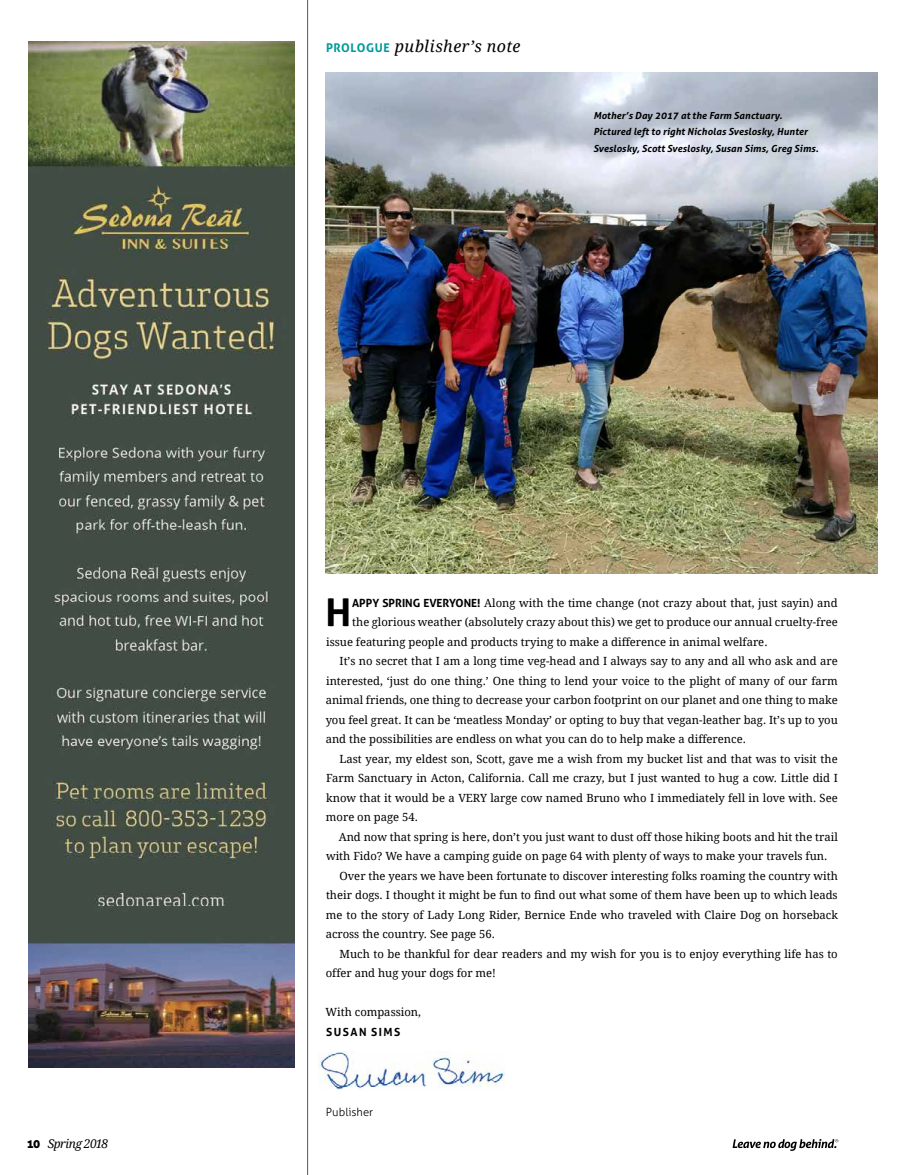
<style>
.page{position:relative;width:905px;height:1175px;background:#fff}
.page>*{position:absolute;margin:0;border:0;box-sizing:border-box;transform-origin:0 0}
.t1{font:700 38.25px "Aller";color:#000}
.t2{font:italic 16.2px "Droid Serif";letter-spacing:.025em;color:#000}
.t3{font:italic 12px "Droid Serif";letter-spacing:-.045em;color:#000}
.t4{font:11.25px "Droid Serif";color:#000}
.t5{font:700 11.25px "Aller";letter-spacing:.125em;color:#000}
.t6{font:300 11.25px "Aller";color:#000}
.t7{font:italic 700 9.75px/16.5px "Aller";letter-spacing:.01em;color:#000}
.s1{font-family:"Aller Display";font-style:normal}
.s2{font-family:"Aller";font-weight:700;font-style:normal;font-size:12px;color:#009a9a}
.s3{font-family:"Aller";font-weight:700}
</style>
<div class="page">
<svg style="left:732px;top:1139px;width:106px;height:11px"></svg>
<hr style="left:307px;top:0;width:1px;height:1174px;background:#58595b">
<img style="left:318px;top:1051px;width:186px;height:38px">
<img style="left:28px;top:42px;width:266px;height:1025px">
<img style="left:325px;top:73px;width:553px;height:501px">
<p class="t3" style="left:27px;top:1136px;width:83px"><span class="s1">10</span> Spring 2018</p>
<h2 class="t2" style="left:326px;top:36px;width:196px"><span class="s2">PROLOGUE</span> publisher’s note</h2>
<p class="t7" style="left:593px;top:107px;width:226px">Mother’s Day 2017 at the Farm Sanctuary.<br>Pictured left to right Nicholas Sveslosky, Hunter<br>Sveslosky, Scott Sveslosky, Susan Sims, Greg Sims.</p>
<h1 class="t1" style="left:325px;top:590px;width:27px">H</h1>
<p class="t4" style="left:352px;top:596px;width:487px"><span class="s3">APPY SPRING EVERYONE!</span> Along with the time change (not crazy about that, just sayin) and</p>
<p class="t4" style="left:352px;top:615px;width:487px">the glorious weather (absolutely crazy about this) we get to produce our annual cruelty-free</p>
<p class="t4" style="left:326px;top:635px;width:443px">issue featuring people and products trying to make a difference in animal welfare.</p>
<p class="t4" style="left:339px;top:654px;width:499px">It’s no secret that I am a long time veg-head and I always say to any and all who ask and are</p>
<p class="t4" style="left:326px;top:674px;width:513px">interested, ‘just do one thing.’ One thing to lend your voice to the plight of many of our farm</p>
<p class="t4" style="left:326px;top:693px;width:513px">animal friends, one thing to decrease your carbon footprint on our planet and one thing to make</p>
<p class="t4" style="left:326px;top:713px;width:513px">you feel great. It can be ‘meatless Monday’ or opting to buy that vegan-leather bag. It’s up to you</p>
<p class="t4" style="left:326px;top:732px;width:422px">and the possibilities are endless on what you can do to help make a difference.</p>
<p class="t4" style="left:339px;top:752px;width:499px">Last year, my eldest son, Scott, gave me a wish from my bucket list and that was to visit the</p>
<p class="t4" style="left:326px;top:771px;width:513px">Farm Sanctuary in Acton, California. Call me crazy, but I just wanted to hug a cow. Little did I</p>
<p class="t4" style="left:326px;top:791px;width:513px">know that it would be a VERY large cow named Bruno who I immediately fell in love with. See</p>
<p class="t4" style="left:326px;top:810px;width:93px">more on page 54.</p>
<p class="t4" style="left:339px;top:830px;width:500px">And now that spring is here, don’t you just want to dust off those hiking boots and hit the trail</p>
<p class="t4" style="left:326px;top:849px;width:503px">with Fido? We have a camping guide on page 64 with plenty of ways to make your travels fun.</p>
<p class="t4" style="left:339px;top:869px;width:500px">Over the years we have been fortunate to discover interesting folks roaming the country with</p>
<p class="t4" style="left:326px;top:888px;width:513px">their dogs. I thought it might be fun to find out what some of them have been up to which leads</p>
<p class="t4" style="left:326px;top:908px;width:513px">me to the story of Lady Long Rider, Bernice Ende who traveled with Claire Dog on horseback</p>
<p class="t4" style="left:326px;top:927px;width:171px">across the country. See page 56.</p>
<p class="t4" style="left:339px;top:947px;width:499px">Much to be thankful for dear readers and my wish for you is to enjoy everything life has to</p>
<p class="t4" style="left:326px;top:966px;width:172px">offer and hug your dogs for me!</p>
<p class="t4" style="left:325px;top:1005px;width:97px">With compassion,</p>
<p class="t5" style="left:326px;top:1025px;width:76px">SUSAN SIMS</p>
<p class="t6" style="left:326px;top:1105px;width:49px">Publisher</p>
</div>
